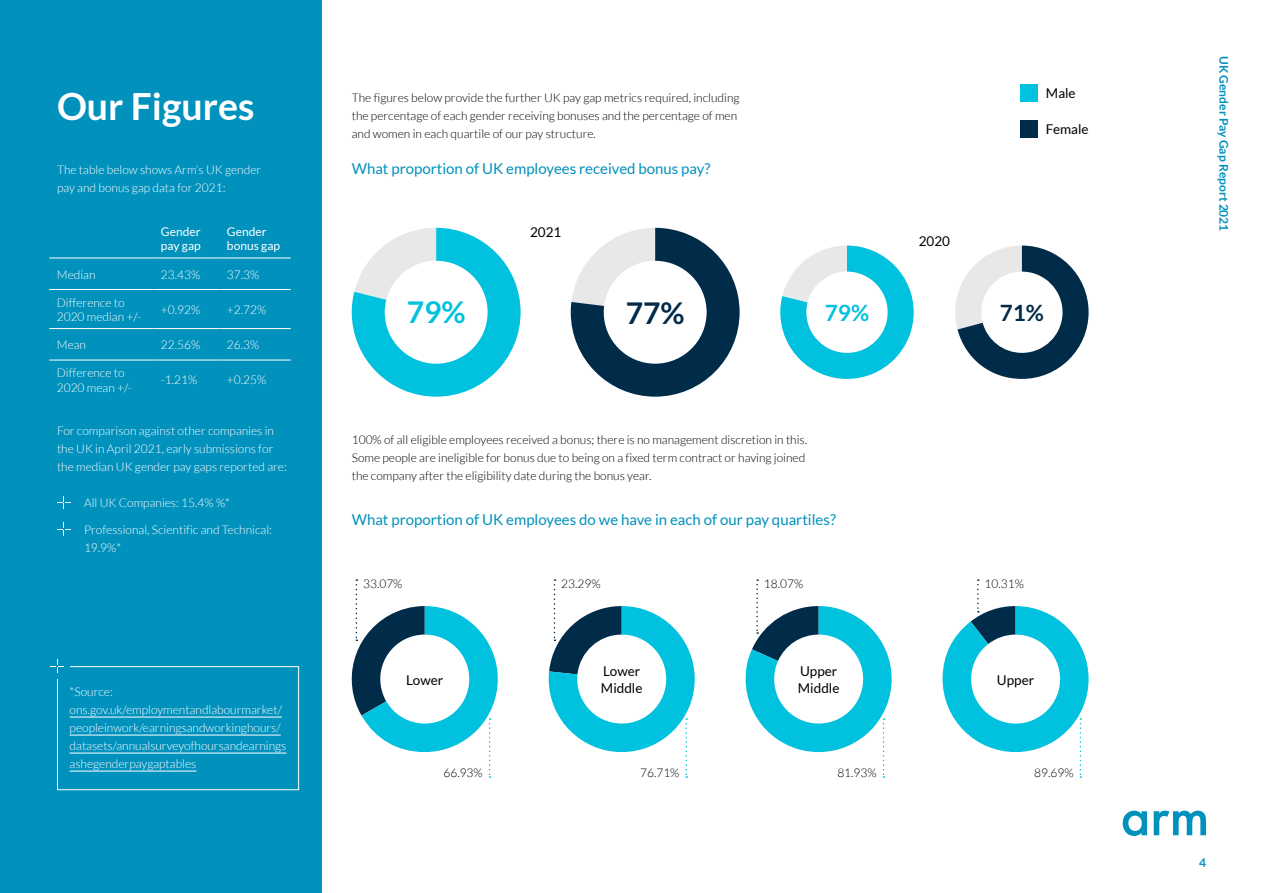
<style>
.page{position:relative;width:1263px;height:893px;background:#fff}
.page>*{position:absolute;margin:0;border:0;box-sizing:border-box;transform-origin:0 0}
.t1{font:700 37.5px "Lato";color:#fff}
.t2{font:700 30px "Lato";color:#00c1de}
.t3{font:700 30px "Lato";color:#002b49}
.t4{font:700 22.5px "Lato";color:#00c1de}
.t5{font:700 22.5px "Lato";color:#002b49}
.t6{font:15px "Lato";color:#0091bd}
.t7{font:13.5px/16.2px "Lato";color:#000}
.t8{font:300 12px/18px "Lato";color:#fff}
.t9{font:300 12px/18px "Lato";color:#000}
.t10{font:12px/14.4px "Lato";color:#fff}
.t11{font:700 12px "Lato";color:#0091bd}
</style>
<div class="page">
<svg style="left:1123px;top:811px;width:83px;height:25px"></svg>
<div style="left:0;top:0;width:322px;height:893px;background:#0091bd"></div>
<svg style="left:57px;top:496px;width:14px;height:13px"></svg>
<svg style="left:57px;top:522px;width:14px;height:14px"></svg>
<hr style="left:49px;top:258px;width:104px;height:1px;background:#fff">
<hr style="left:153px;top:258px;width:66px;height:1px;background:#fff">
<hr style="left:219px;top:258px;width:72px;height:1px;background:#fff">
<hr style="left:49px;top:289px;width:104px;height:1px;background:#fff">
<hr style="left:153px;top:289px;width:66px;height:1px;background:#fff">
<hr style="left:219px;top:289px;width:72px;height:1px;background:#fff">
<hr style="left:49px;top:328px;width:104px;height:1px;background:#fff">
<hr style="left:153px;top:328px;width:66px;height:1px;background:#fff">
<hr style="left:219px;top:328px;width:72px;height:1px;background:#fff">
<hr style="left:49px;top:360px;width:104px;height:1px;background:#fff">
<hr style="left:153px;top:360px;width:66px;height:1px;background:#fff">
<hr style="left:219px;top:360px;width:72px;height:1px;background:#fff">
<svg style="left:352px;top:228px;width:169px;height:169px"></svg>
<svg style="left:571px;top:228px;width:169px;height:169px"></svg>
<svg style="left:780px;top:246px;width:134px;height:133px"></svg>
<svg style="left:955px;top:246px;width:133px;height:133px"></svg>
<div style="left:1019px;top:120px;width:18px;height:18px;background:#002b49"></div>
<div style="left:1019px;top:84px;width:18px;height:18px;background:#00c1de"></div>
<svg style="left:942px;top:579px;width:146px;height:199px"></svg>
<svg style="left:746px;top:579px;width:146px;height:199px"></svg>
<svg style="left:549px;top:579px;width:146px;height:199px"></svg>
<svg style="left:351px;top:579px;width:147px;height:199px"></svg>
<svg style="left:50px;top:660px;width:249px;height:130px"></svg>
<h1 class="t1" style="left:57px;top:85px;width:199px">Our Figures</h1>
<p class="t8" style="left:57px;top:161px;width:206px">The table below shows Arm’s UK gender pay and bonus gap data for 2021:</p>
<p class="t10" style="left:161px;top:224px;width:41px">Gender pay gap</p>
<p class="t10" style="left:227px;top:224px;width:55px">Gender bonus gap</p>
<p class="t8" style="left:57px;top:265px;width:40px">Median</p>
<p class="t8" style="left:161px;top:265px;width:41px">23.43%</p>
<p class="t8" style="left:227px;top:265px;width:34px">37.3%</p>
<p class="t8" style="left:57px;top:295px;width:86px;line-height:14.4px">Difference to<br>2020 median +/-</p>
<p class="t8" style="left:161px;top:301px;width:41px">+0.92%</p>
<p class="t8" style="left:227px;top:301px;width:41px">+2.72%</p>
<p class="t8" style="left:57px;top:336px;width:31px">Mean</p>
<p class="t8" style="left:161px;top:336px;width:41px">22.56%</p>
<p class="t8" style="left:227px;top:336px;width:34px">26.3%</p>
<p class="t8" style="left:57px;top:366px;width:77px;line-height:14.4px">Difference to<br>2020 mean +/-</p>
<p class="t8" style="left:161px;top:371px;width:38px">-1.21%</p>
<p class="t8" style="left:227px;top:371px;width:41px">+0.25%</p>
<p class="t8" style="left:57px;top:422px;width:231px">For comparison against other companies in the UK in April 2021, early submissions for the median UK gender pay gaps reported are:</p>
<p class="t8" style="left:84px;top:494px;width:148px">All UK Companies: 15.4% %*</p>
<p class="t8" style="left:84px;top:521px;width:190px">Professional, Scientific and Technical:<br>19.9%*</p>
<p class="t8" style="left:70px;top:683px;width:218px">*Source: ons.gov.uk/employmentandlabourmarket/ peopleinwork/earningsandworkinghours/ datasets/annualsurveyofhoursandearnings ashegenderpaygaptables</p>
<p class="t9" style="left:352px;top:89px;width:389px">The figures below provide the further UK pay gap metrics required, including the percentage of each gender receiving bonuses and the percentage of men and women in each quartile of our pay structure.</p>
<p class="t6" style="left:352px;top:160px;width:360px">What proportion of UK employees received bonus pay?</p>
<p class="t7" style="left:530px;top:224px;width:33px">2021</p>
<p class="t7" style="left:919px;top:233px;width:33px">2020</p>
<p class="t7" style="left:1046px;top:85px;width:31px">Male</p>
<p class="t7" style="left:1046px;top:121px;width:44px">Female</p>
<h2 class="t2" style="left:407px;top:295px;width:60px">79%</h2>
<h2 class="t3" style="left:626px;top:296px;width:60px">77%</h2>
<h3 class="t4" style="left:825px;top:300px;width:46px">79%</h3>
<h3 class="t5" style="left:1000px;top:300px;width:46px">71%</h3>
<p class="t9" style="left:352px;top:431px;width:457px">100% of all eligible employees received a bonus; there is no management discretion in this.<br>Some people are ineligible for bonus due to being on a fixed term contract or having joined the company after the eligibility date during the bonus year.</p>
<p class="t6" style="left:352px;top:511px;width:486px">What proportion of UK employees do we have in each of our pay quartiles?</p>
<p class="t9" style="left:363px;top:575px;width:41px">33.07%</p>
<p class="t9" style="left:561px;top:575px;width:41px">23.29%</p>
<p class="t9" style="left:764px;top:575px;width:41px">18.07%</p>
<p class="t9" style="left:985px;top:575px;width:41px">10.31%</p>
<p class="t7" style="left:406px;top:671px;width:39px">Lower</p>
<p class="t7" style="left:601px;top:663px;width:43px">Lower<br>Middle</p>
<p class="t7" style="left:798px;top:663px;width:43px">Upper<br>Middle</p>
<p class="t7" style="left:997px;top:671px;width:39px">Upper</p>
<p class="t9" style="left:443px;top:764px;width:41px">66.93%</p>
<p class="t9" style="left:640px;top:764px;width:41px">76.71%</p>
<p class="t9" style="left:837px;top:764px;width:41px">81.93%</p>
<p class="t9" style="left:1034px;top:764px;width:41px">89.69%</p>
<p class="t11" style="left:1231px;top:56px;width:177px;rotate:90deg">UK Gender Pay Gap Report 2021</p>
<p class="t11" style="left:1199px;top:856px;width:8px">4</p>
</div>
